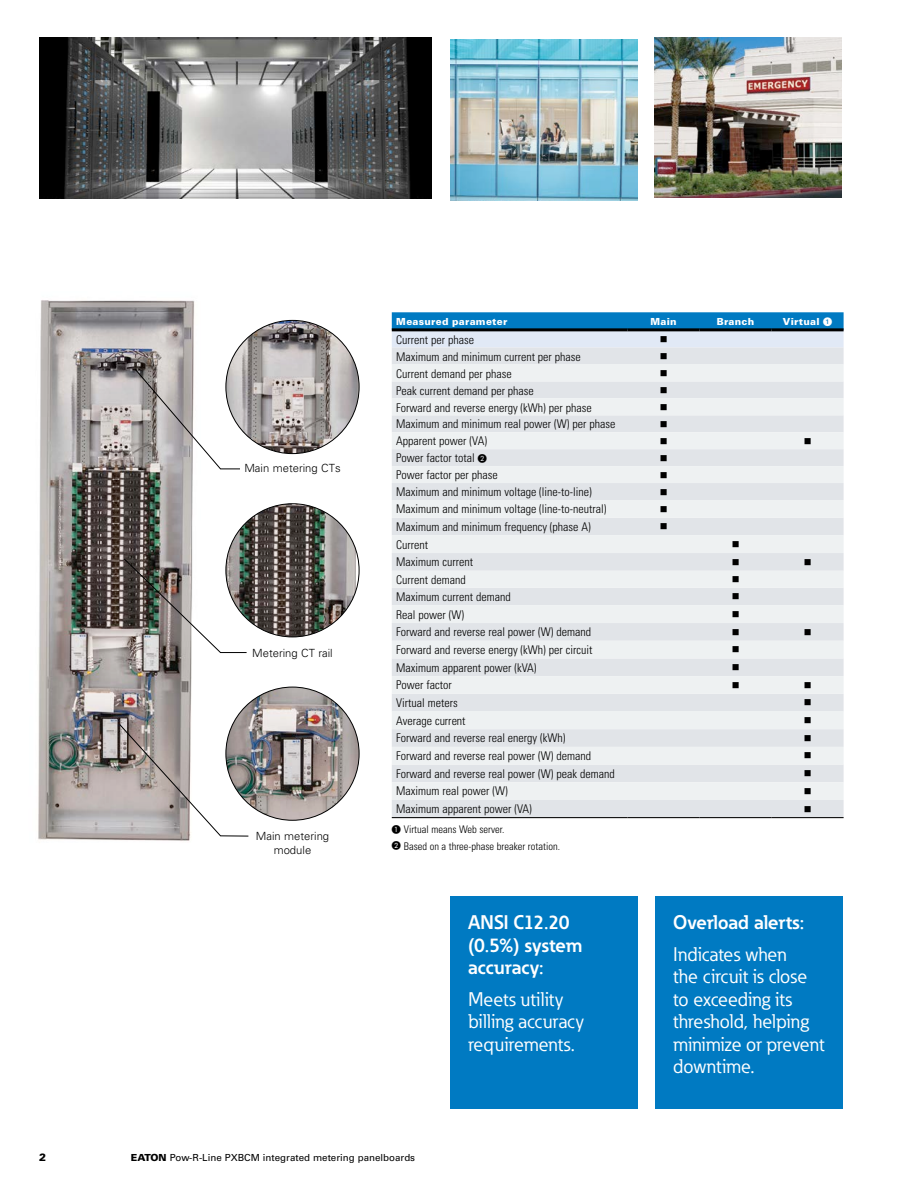
<style>
.page{position:relative;width:918px;height:1188px;background:#fff}
.page>*{position:absolute;margin:0;border:0;box-sizing:border-box;transform-origin:0 0}
.t1{font:19.5px/22.5px "Eaton";letter-spacing:.005em;color:#fff}
.t2{font:700 19.5px/22.5px "Eaton";letter-spacing:-.005em;color:#fff}
.t3{font:300 condensed 12px "Univers LT Std";color:#000}
.t4{font:300 11.25px/13.8px "Univers LT Std";color:#000;text-align:center}
.t5{font:300 condensed 10.5px/16.5px "Univers LT Std";color:#000}
.t6{font:10.5px "Wingdings";color:#000}
.t7{font:900 10.5px "Univers LT Std";color:#000}
.t8{font:9.75px "Univers LT Std";color:#000}
.t9{font:900 9.75px "Univers LT Std";letter-spacing:.025em;color:#fff}
.s1{font-family:"European Pi One";font-weight:400;font-stretch:normal;font-size:9px}
.s2{font-weight:900}
</style>
<div class="page">
<svg style="left:392px;top:312px;width:452px;height:36px;background:#74b1da"></svg>
<div style="left:392px;top:348px;width:452px;height:469px;background:#e1e4e8"></div>
<svg style="left:392px;top:364px;width:452px;height:436px;background:#e8eaed"></svg>
<hr style="left:392px;top:328px;width:236px;height:3px;background:#000">
<hr style="left:628px;top:328px;width:72px;height:3px;background:#000">
<hr style="left:700px;top:328px;width:72px;height:3px;background:#000">
<hr style="left:772px;top:328px;width:72px;height:3px;background:#000">
<hr style="left:392px;top:817px;width:236px;height:1px;background:#000">
<hr style="left:628px;top:817px;width:72px;height:1px;background:#000">
<hr style="left:700px;top:817px;width:72px;height:1px;background:#000">
<hr style="left:772px;top:817px;width:72px;height:1px;background:#000">
<img style="left:450px;top:40px;width:188px;height:160px">
<img style="left:654px;top:37px;width:188px;height:161px">
<img style="left:39px;top:38px;width:393px;height:161px">
<div style="left:450px;top:896px;width:187px;height:213px;background:#007ac2"></div>
<div style="left:655px;top:896px;width:187px;height:213px;background:#007ac2"></div>
<img style="left:38px;top:300px;width:157px;height:541px">
<img style="left:226px;top:320px;width:133px;height:134px;border-radius:67px">
<img style="left:226px;top:504px;width:133px;height:133px;border-radius:67px">
<img style="left:226px;top:687px;width:133px;height:133px;border-radius:67px">
<svg style="left:134px;top:368px;width:107px;height:102px"></svg>
<svg style="left:119px;top:723px;width:130px;height:114px"></svg>
<img style="left:123px;top:558px;width:124px;height:95px">
<p class="t4" style="left:244px;top:461px;width:98px">Main metering CTs</p>
<p class="t4" style="left:252px;top:646px;width:82px">Metering CT rail</p>
<p class="t4" style="left:256px;top:829px;width:75px">Main metering module</p>
<p class="t9" style="left:396px;top:316px;width:113px">Measured parameter</p>
<p class="t9" style="left:650px;top:316px;width:28px">Main</p>
<p class="t9" style="left:717px;top:316px;width:39px">Branch</p>
<p class="t9" style="left:783px;top:316px;width:51px">Virtual <sup>1</sup></p>
<p class="t3" style="left:396px;top:332px;width:79px">Current per phase</p>
<p class="t6" style="left:660px;top:334px;width:9px">■</p>
<p class="t3" style="left:396px;top:349px;width:186px">Maximum and minimum current per phase</p>
<p class="t6" style="left:660px;top:351px;width:9px">■</p>
<p class="t3" style="left:396px;top:366px;width:117px">Current demand per phase</p>
<p class="t6" style="left:660px;top:368px;width:9px">■</p>
<p class="t3" style="left:396px;top:383px;width:139px">Peak current demand per phase</p>
<p class="t6" style="left:660px;top:385px;width:9px">■</p>
<p class="t3" style="left:396px;top:400px;width:197px">Forward and reverse energy (kWh) per phase</p>
<p class="t6" style="left:660px;top:402px;width:9px">■</p>
<p class="t3" style="left:396px;top:417px;width:221px">Maximum and minimum real power (W) per phase</p>
<p class="t6" style="left:660px;top:418px;width:9px">■</p>
<p class="t3" style="left:396px;top:434px;width:92px">Apparent power (VA)</p>
<p class="t6" style="left:660px;top:435px;width:9px">■</p>
<p class="t6" style="left:804px;top:435px;width:9px">■</p>
<p class="t3" style="left:396px;top:451px;width:92px">Power factor total <span class="s1">B</span></p>
<p class="t6" style="left:660px;top:452px;width:9px">■</p>
<p class="t3" style="left:396px;top:468px;width:103px">Power factor per phase</p>
<p class="t6" style="left:660px;top:469px;width:9px">■</p>
<p class="t3" style="left:396px;top:485px;width:197px">Maximum and minimum voltage (line-to-line)</p>
<p class="t6" style="left:660px;top:486px;width:9px">■</p>
<p class="t3" style="left:396px;top:502px;width:212px">Maximum and minimum voltage (line-to-neutral)</p>
<p class="t6" style="left:660px;top:503px;width:9px">■</p>
<p class="t3" style="left:396px;top:519px;width:196px">Maximum and minimum frequency (phase A)</p>
<p class="t6" style="left:660px;top:521px;width:9px">■</p>
<p class="t3" style="left:396px;top:537px;width:33px">Current</p>
<p class="t6" style="left:732px;top:539px;width:9px">■</p>
<p class="t3" style="left:396px;top:555px;width:78px">Maximum current</p>
<p class="t6" style="left:732px;top:556px;width:9px">■</p>
<p class="t6" style="left:804px;top:556px;width:9px">■</p>
<p class="t3" style="left:396px;top:573px;width:71px">Current demand</p>
<p class="t6" style="left:732px;top:574px;width:9px">■</p>
<p class="t3" style="left:396px;top:589px;width:116px">Maximum current demand</p>
<p class="t6" style="left:732px;top:591px;width:9px">■</p>
<p class="t3" style="left:396px;top:607px;width:69px">Real power (W)</p>
<p class="t6" style="left:732px;top:609px;width:9px">■</p>
<p class="t3" style="left:396px;top:625px;width:196px">Forward and reverse real power (W) demand</p>
<p class="t6" style="left:732px;top:626px;width:9px">■</p>
<p class="t6" style="left:804px;top:626px;width:9px">■</p>
<p class="t3" style="left:396px;top:643px;width:198px">Forward and reverse energy (kWh) per circuit</p>
<p class="t6" style="left:732px;top:644px;width:9px">■</p>
<p class="t3" style="left:396px;top:660px;width:142px">Maximum apparent power (kVA)</p>
<p class="t6" style="left:732px;top:662px;width:9px">■</p>
<p class="t3" style="left:396px;top:678px;width:57px">Power factor</p>
<p class="t6" style="left:732px;top:679px;width:9px">■</p>
<p class="t6" style="left:804px;top:679px;width:9px">■</p>
<p class="t3" style="left:396px;top:696px;width:63px">Virtual meters</p>
<p class="t6" style="left:804px;top:697px;width:9px">■</p>
<p class="t3" style="left:396px;top:713px;width:71px">Average current</p>
<p class="t6" style="left:804px;top:715px;width:9px">■</p>
<p class="t3" style="left:396px;top:731px;width:171px">Forward and reverse real energy (kWh)</p>
<p class="t6" style="left:804px;top:732px;width:9px">■</p>
<p class="t3" style="left:396px;top:749px;width:196px">Forward and reverse real power (W) demand</p>
<p class="t6" style="left:804px;top:750px;width:9px">■</p>
<p class="t3" style="left:396px;top:766px;width:220px">Forward and reverse real power (W) peak demand</p>
<p class="t6" style="left:804px;top:768px;width:9px">■</p>
<p class="t3" style="left:396px;top:784px;width:113px">Maximum real power (W)</p>
<p class="t6" style="left:804px;top:785px;width:9px">■</p>
<p class="t3" style="left:396px;top:802px;width:137px">Maximum apparent power (VA)</p>
<p class="t6" style="left:804px;top:803px;width:9px">■</p>
<p class="t5" style="left:392px;top:821px;width:170px"><span class="s1">A</span> Virtual means Web server.<br><span class="s1">B</span> Based on a three-phase breaker rotation.</p>
<h1 class="t2" style="left:468px;top:911px;width:116px">ANSI C12.20 (0.5%) system accuracy:</h1>
<h1 class="t1" style="left:468px;top:988px;width:117px">Meets utility billing accuracy requirements.</h1>
<h1 class="t2" style="left:673px;top:911px;width:133px">Overload alerts:</h1>
<h1 class="t1" style="left:673px;top:943px;width:153px">Indicates when<br>the circuit is close to exceeding its threshold, helping minimize or prevent downtime.</h1>
<p class="t7" style="left:39px;top:1151px;width:9px">2</p>
<p class="t8" style="left:131px;top:1152px;width:286px"><span class="s2">EATON</span> Pow-R-Line PXBCM integrated metering panelboards</p>
</div>
